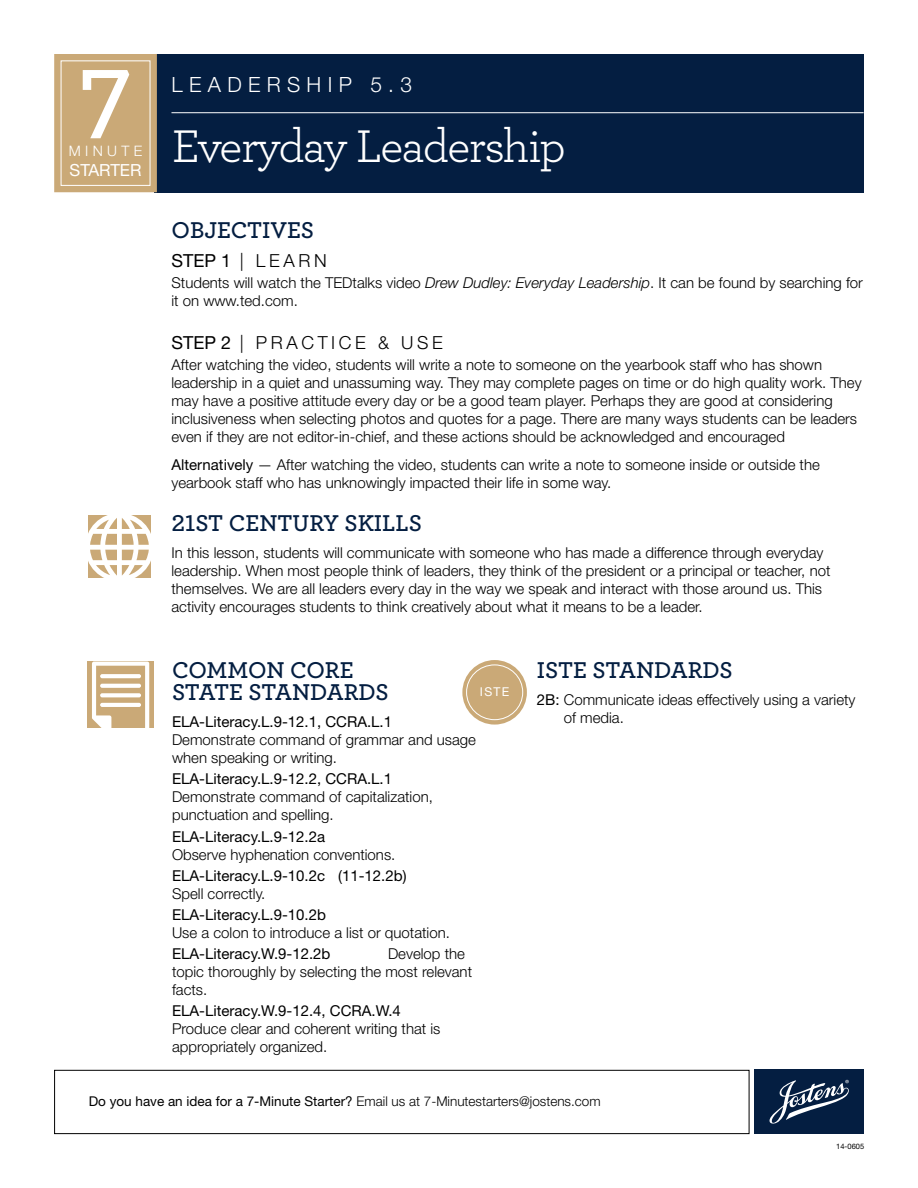
<style>
.page{position:relative;width:918px;height:1188px;background:#fff}
.page>*{position:absolute;margin:0;border:0;box-sizing:border-box;transform-origin:0 0}
.t1{font:600 103.65px "Archer";color:#fff}
.t2{font:48px "Archer";letter-spacing:-.04em;color:#fff}
.t3{font:600 24px/22.5px "Archer";color:#041e41}
.t4{font:300 21px "Helvetica Neue";letter-spacing:.3em;color:#fff}
.t5{font:300 18px "Helvetica Neue";letter-spacing:.2em;color:#000}
.t6{font:16.65px "Helvetica Neue";color:#fff}
.t7{font:300 15px/18px "Helvetica Neue";color:#000}
.t8{font:15px "Helvetica Neue";color:#000}
.t9{font:300 14.4px "Helvetica Neue";letter-spacing:.3em;color:#fff}
.t10{font:300 13.5px "Helvetica Neue";color:#000}
.t11{font:12.15px "Helvetica Neue";color:#fff}
.t12{font:7.5px "Helvetica Neue";color:#000}
.s1{font-weight:400}
.s2{font-style:italic}
</style>
<div class="page">
<div style="left:755px;top:1070px;width:109px;height:64px;background:#041e41"></div>
<div style="left:54px;top:1070px;width:695px;height:64px;border:1px solid #000"></div>
<div style="left:154px;top:54px;width:710px;height:138px;background:#041e41"></div>
<div style="left:54px;top:54px;width:103px;height:138px;border:13px solid #caa977"></div>
<div style="left:61px;top:61px;width:89px;height:125px;background:#caa977;border:1px solid #fff"></div>
<hr style="left:171px;top:112px;width:693px;height:1px;background:#fff">
<svg style="left:88px;top:515px;width:63px;height:63px"></svg>
<div style="left:87px;top:662px;width:67px;height:66px;background:#caa977"></div>
<svg style="left:92px;top:662px;width:57px;height:66px"></svg>
<div style="left:462px;top:660px;width:65px;height:65px;background:#caa977;border-radius:50%"></div>
<div style="left:466px;top:664px;width:57px;height:56px;border:1px solid #fff;border-radius:50%"></div>
<svg style="left:769px;top:1080px;width:80px;height:44px"></svg>
<h1 class="t1" style="left:79px;top:26px;width:54px">7</h1>
<p class="t6" style="left:70px;top:160px;width:74px">STARTER</p>
<p class="t9" style="left:69px;top:142px;width:75px">MINUTE</p>
<h3 class="t4" style="left:171px;top:72px;width:242px">LEADERSHIP 5.3</h3>
<h2 class="t2" style="left:172px;top:113px;width:396px">Everyday Leadership</h2>
<h3 class="t3" style="left:171px;top:217px;width:144px">OBJECTIVES</h3>
<p class="t5" style="left:171px;top:250px;width:157px"><span class="s1">STEP 1</span> | LEARN</p>
<p class="t7" style="left:171px;top:274px;width:693px">Students will watch the TEDtalks video <span class="s2">Drew Dudley: Everyday Leadership</span>. It can be found by searching for it on www.ted.com.</p>
<p class="t5" style="left:171px;top:331px;width:273px"><span class="s1">STEP 2</span> | PRACTICE &amp; USE</p>
<p class="t7" style="left:171px;top:356px;width:692px">After watching the video, students will write a note to someone on the yearbook staff who has shown leadership in a quiet and unassuming way. They may complete pages on time or do high quality work. They may have a positive attitude every day or be a good team player. Perhaps they are good at considering inclusiveness when selecting photos and quotes for a page. There are many ways students can be leaders even if they are not editor-in-chief, and these actions should be acknowledged and encouraged</p>
<p class="t7" style="left:171px;top:455px;width:650px"><span class="s1">Alternatively</span> — After watching the video, students can write a note to someone inside or outside the yearbook staff who has unknowingly impacted their life in some way.</p>
<h3 class="t3" style="left:171px;top:511px;width:252px">21ST CENTURY SKILLS</h3>
<p class="t7" style="left:171px;top:544px;width:661px">In this lesson, students will communicate with someone who has made a difference through everyday leadership. When most people think of leaders, they think of the president or a principal or teacher, not themselves. We are all leaders every day in the way we speak and interact with those around us. This activity encourages students to think creatively about what it means to be a leader.</p>
<h3 class="t3" style="left:172px;top:657px;width:218px">COMMON CORE<br>STATE STANDARDS</h3>
<p class="t8" style="left:172px;top:713px;width:222px">ELA-Literacy.L.9-12.1, CCRA.L.1</p>
<p class="t7" style="left:172px;top:730px;width:305px">Demonstrate command of grammar and usage when speaking or writing.</p>
<p class="t8" style="left:172px;top:770px;width:222px">ELA-Literacy.L.9-12.2, CCRA.L.1</p>
<p class="t7" style="left:172px;top:788px;width:262px">Demonstrate command of capitalization, punctuation and spelling.</p>
<p class="t8" style="left:172px;top:827px;width:155px">ELA-Literacy.L.9-12.2a</p>
<p class="t7" style="left:172px;top:845px;width:225px">Observe hyphenation conventions.</p>
<p class="t8" style="left:172px;top:866px;width:236px">ELA-Literacy.L.9-10.2c (11-12.2b)</p>
<p class="t7" style="left:172px;top:884px;width:95px">Spell correctly.</p>
<p class="t8" style="left:172px;top:906px;width:155px">ELA-Literacy.L.9-10.2b</p>
<p class="t7" style="left:172px;top:923px;width:279px">Use a colon to introduce a list or quotation.</p>
<p class="t8" style="left:172px;top:945px;width:160px">ELA-Literacy.W.9-12.2b</p>
<p class="t11" style="left:480px;top:685px;width:31px">ISTE</p>
<p class="t7" style="left:172px;top:945px;width:302px;text-indent:216px">Develop the topic thoroughly by selecting the most relevant facts.</p>
<p class="t8" style="left:172px;top:1002px;width:230px">ELA-Literacy.W.9-12.4, CCRA.W.4</p>
<p class="t7" style="left:172px;top:1020px;width:270px">Produce clear and coherent writing that is appropriately organized.</p>
<h3 class="t3" style="left:537px;top:657px;width:197px">ISTE STANDARDS</h3>
<p class="t7" style="left:564px;top:690px;width:293px;text-indent:-27px"><span class="s1">2B:</span> Communicate ideas effectively using a variety of media.</p>
<p class="t10" style="left:89px;top:1093px;width:513px"><span class="s1">Do you have an idea for a 7-Minute Starter?</span> Email us at 7-Minutestarters@jostens.com</p>
<p class="t12" style="left:836px;top:1142px;width:29px">14-0605</p>
</div>
